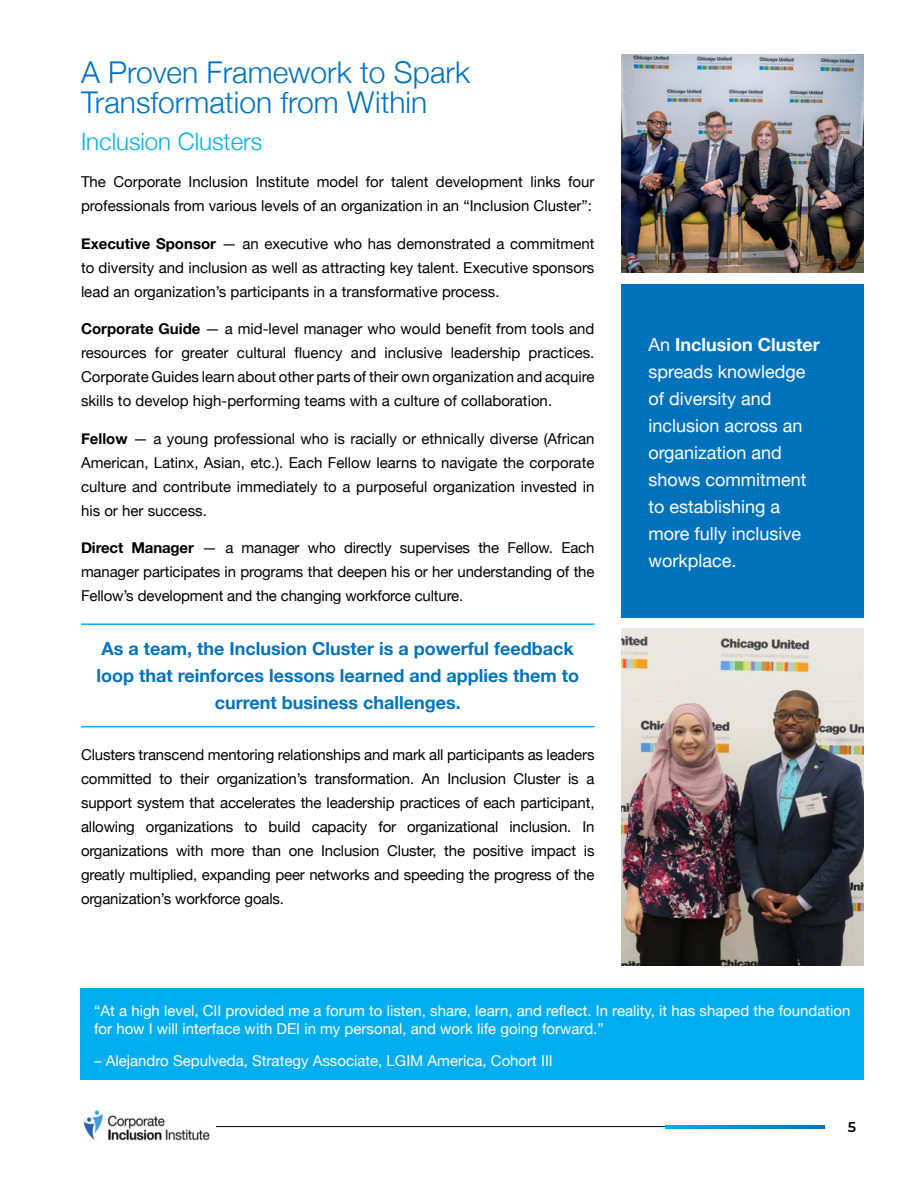
<style>
.page{position:relative;width:918px;height:1188px;background:#fff}
.page>*{position:absolute;margin:0;border:0;box-sizing:border-box;transform-origin:0 0}
.t1{font:300 30px/30px "Helvetica Neue";color:#0072bc}
.t2{font:300 24px "Helvetica Neue";color:#00aeef}
.t3{font:18px/27px "Helvetica Neue";color:#fff}
.t4{font:700 18px/27px "Helvetica Neue";color:#0072bc;text-align:center}
.t5{font:15px/24px "Helvetica Neue";color:#000;text-align:justify}
.t6{font:15px/18px "Helvetica Neue";color:#fff}
.t7{font:600 14.25px "Montserrat";color:#000}
.s1{font-weight:700}
</style>
<div class="page">
<hr style="left:81px;top:726px;width:513px;height:1px;background:#00aeef">
<hr style="left:81px;top:623px;width:513px;height:2px;background:#00aeef">
<div style="left:621px;top:284px;width:243px;height:334px;background:#0072bc"></div>
<img style="left:621px;top:54px;width:243px;height:219px">
<img style="left:621px;top:628px;width:243px;height:338px">
<div style="left:81px;top:989px;width:783px;height:91px;background:#00aeef"></div>
<hr style="left:216px;top:1126px;width:609px;height:1px;background:#000">
<svg style="left:666px;top:1125px;width:159px;height:3px"></svg>
<img style="left:83px;top:1110px;width:127px;height:31px">
<h1 class="t1" style="left:81px;top:55px;width:391px">A Proven Framework to Spark<br>Transformation from Within</h1>
<h2 class="t2" style="left:81px;top:122px;width:183px">Inclusion Clusters</h2>
<p class="t5" style="left:81px;top:171px;width:515px">The Corporate Inclusion Institute model for talent development links four professionals from various levels of an organization in an “Inclusion Cluster”:</p>
<p class="t5" style="left:81px;top:232px;width:515px"><span class="s1">Executive Sponsor</span> — an executive who has demonstrated a commitment to diversity and inclusion as well as attracting key talent. Executive sponsors lead an organization’s participants in a transformative process.</p>
<p class="t5" style="left:81px;top:318px;width:515px"><span class="s1">Corporate Guide</span> — a mid-level manager who would benefit from tools and resources for greater cultural fluency and inclusive leadership practices.<br>Corporate Guides learn about other parts of their own organization and acquire skills to develop high-performing teams with a culture of collaboration.</p>
<p class="t5" style="left:81px;top:427px;width:515px"><span class="s1">Fellow</span> — a young professional who is racially or ethnically diverse (African American, Latinx, Asian, etc.). Each Fellow learns to navigate the corporate culture and contribute immediately to a purposeful organization invested in his or her success.</p>
<p class="t5" style="left:81px;top:537px;width:515px"><span class="s1">Direct Manager</span> — a manager who directly supervises the Fellow. Each manager participates in programs that deepen his or her understanding of the Fellow’s development and the changing workforce culture.</p>
<p class="t4" style="left:96px;top:636px;width:484px">As a team, the Inclusion Cluster is a powerful feedback loop that reinforces lessons learned and applies them to current business challenges.</p>
<p class="t5" style="left:81px;top:744px;width:515px">Clusters transcend mentoring relationships and mark all participants as leaders committed to their organization’s transformation. An Inclusion Cluster is a support system that accelerates the leadership practices of each participant, allowing organizations to build capacity for organizational inclusion. In organizations with more than one Inclusion Cluster, the positive impact is greatly multiplied, expanding peer networks and speeding the progress of the organization’s workforce goals.</p>
<p class="t3" style="left:648px;top:333px;width:173px">An <span class="s1">Inclusion Cluster </span>spreads knowledge of diversity and inclusion across an organization and shows commitment to establishing a more fully inclusive workplace.</p>
<p class="t6" style="left:94px;top:1003px;width:758px">“At a high level, CII provided me a forum to listen, share, learn, and reflect. In reality, it has shaped the foundation for how I will interface with DEI in my personal, and work life going forward.”</p>
<p class="t6" style="left:94px;top:1052px;width:460px">– Alejandro Sepulveda, Strategy Associate, LGIM America, Cohort III</p>
<p class="t7" style="left:848px;top:1117px;width:10px">5</p>
</div>
